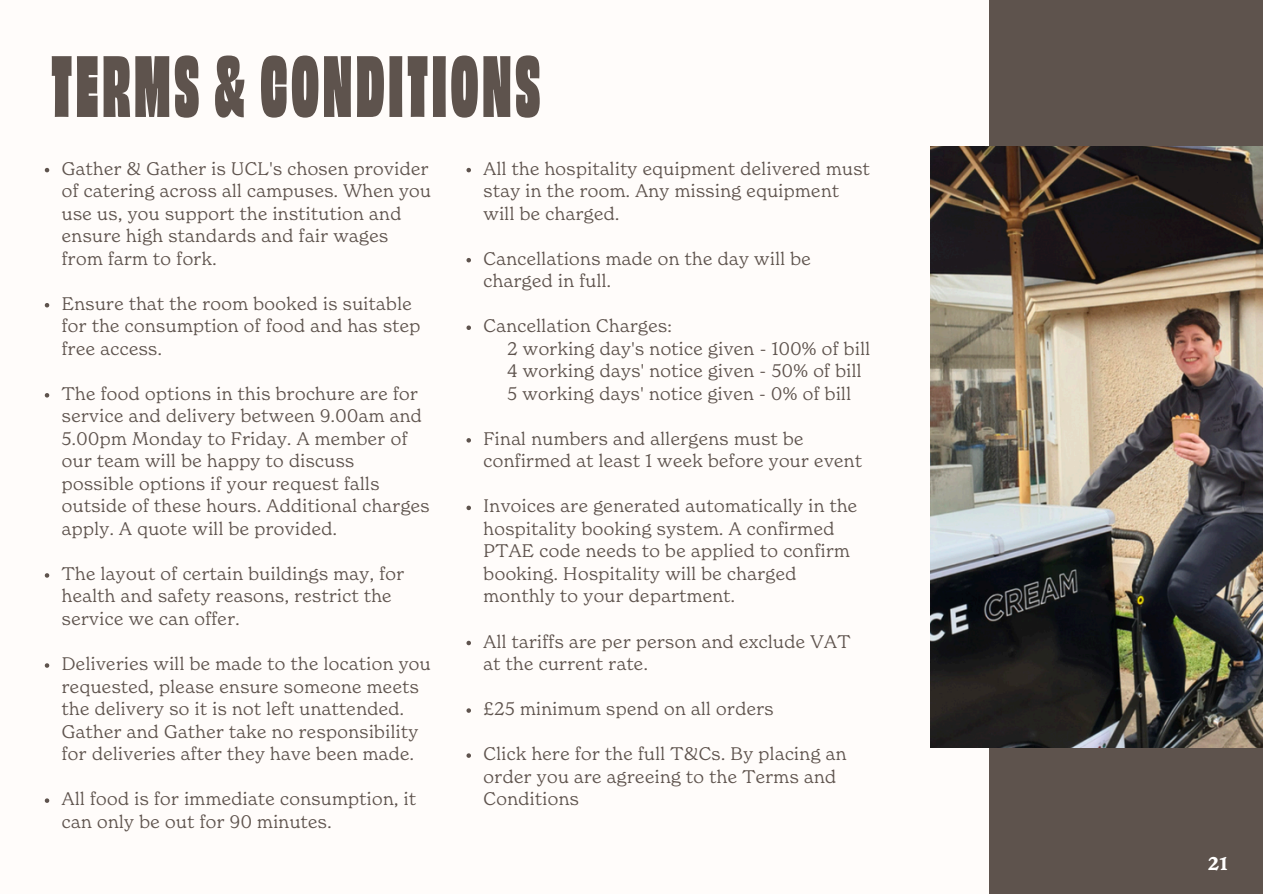
<style>
.page{position:relative;width:1263px;height:894px;background:#fff}
.page>*{position:absolute;margin:0;border:0;box-sizing:border-box;transform-origin:0 0}
.t1{font:81px "Obviously Cond Super";letter-spacing:.05em;color:#5e534d}
.t2{font:300 18px/22.5px "New Spirit";letter-spacing:.025em;color:#5e534d}
.t3{font:600 18px "New Spirit";color:#fff}
</style>
<div class="page">
<div style="left:0;top:0;width:1263px;height:893px;background:#fffcfa"></div>
<svg style="left:466px;top:168px;width:5px;height:4px"></svg>
<svg style="left:466px;top:258px;width:5px;height:4px"></svg>
<svg style="left:466px;top:325px;width:5px;height:5px"></svg>
<svg style="left:466px;top:438px;width:5px;height:4px"></svg>
<svg style="left:466px;top:505px;width:5px;height:5px"></svg>
<svg style="left:466px;top:640px;width:5px;height:5px"></svg>
<svg style="left:466px;top:708px;width:5px;height:4px"></svg>
<svg style="left:466px;top:753px;width:5px;height:4px"></svg>
<div style="left:989px;top:0;width:274px;height:893px;background:#5e534d"></div>
<img style="left:931px;top:146px;width:332px;height:601px">
<svg style="left:45px;top:168px;width:4px;height:4px"></svg>
<svg style="left:45px;top:303px;width:4px;height:4px"></svg>
<svg style="left:45px;top:393px;width:4px;height:4px"></svg>
<svg style="left:45px;top:573px;width:4px;height:4px"></svg>
<svg style="left:45px;top:663px;width:4px;height:4px"></svg>
<svg style="left:45px;top:798px;width:4px;height:4px"></svg>
<p class="t1" style="left:51px;top:54px;width:490px">TERMS &amp; CONDITIONS</p>
<p class="t2" style="left:62px;top:158px;width:371px">Gather &amp; Gather is UCL's chosen provider of catering across all campuses. When you use us, you support the institution and ensure high standards and fair wages from farm to fork.</p>
<p class="t2" style="left:62px;top:293px;width:360px">Ensure that the room booked is suitable for the consumption of food and has step free access.</p>
<p class="t2" style="left:62px;top:383px;width:369px">The food options in this brochure are for service and delivery between 9.00am and 5.00pm Monday to Friday. A member of our team will be happy to discuss possible options if your request falls outside of these hours. Additional charges apply. A quote will be provided.</p>
<p class="t2" style="left:62px;top:563px;width:344px">The layout of certain buildings may, for health and safety reasons, restrict the service we can offer.</p>
<p class="t2" style="left:62px;top:653px;width:370px">Deliveries will be made to the location you requested, please ensure someone meets the delivery so it is not left unattended.<br>Gather and Gather take no responsibility for deliveries after they have been made.</p>
<p class="t2" style="left:62px;top:788px;width:356px">All food is for immediate consumption, it can only be out for 90 minutes.</p>
<p class="t2" style="left:484px;top:158px;width:388px">All the hospitality equipment delivered must stay in the room. Any missing equipment will be charged.</p>
<p class="t2" style="left:484px;top:248px;width:329px">Cancellations made on the day will be charged in full.</p>
<p class="t2" style="left:484px;top:316px;width:190px">Cancellation Charges:</p>
<p class="t2" style="left:507px;top:338px;width:364px">2 working day's notice given - 100% of bill</p>
<p class="t2" style="left:507px;top:361px;width:356px">4 working days' notice given - 50% of bill</p>
<p class="t2" style="left:507px;top:383px;width:345px">5 working days' notice given - 0% of bill</p>
<p class="t2" style="left:484px;top:428px;width:380px">Final numbers and allergens must be confirmed at least 1 week before your event</p>
<p class="t2" style="left:484px;top:496px;width:375px">Invoices are generated automatically in the hospitality booking system. A confirmed PTAE code needs to be applied to confirm booking. Hospitality will be charged monthly to your department.</p>
<p class="t2" style="left:484px;top:631px;width:368px">All tariffs are per person and exclude VAT at the current rate.</p>
<p class="t2" style="left:484px;top:698px;width:292px">£25 minimum spend on all orders</p>
<p class="t2" style="left:484px;top:743px;width:364px">Click here for the full T&amp;Cs. By placing an order you are agreeing to the Terms and<br>Conditions</p>
<p class="t3" style="left:1208px;top:856px;width:21px">21</p>
</div>
